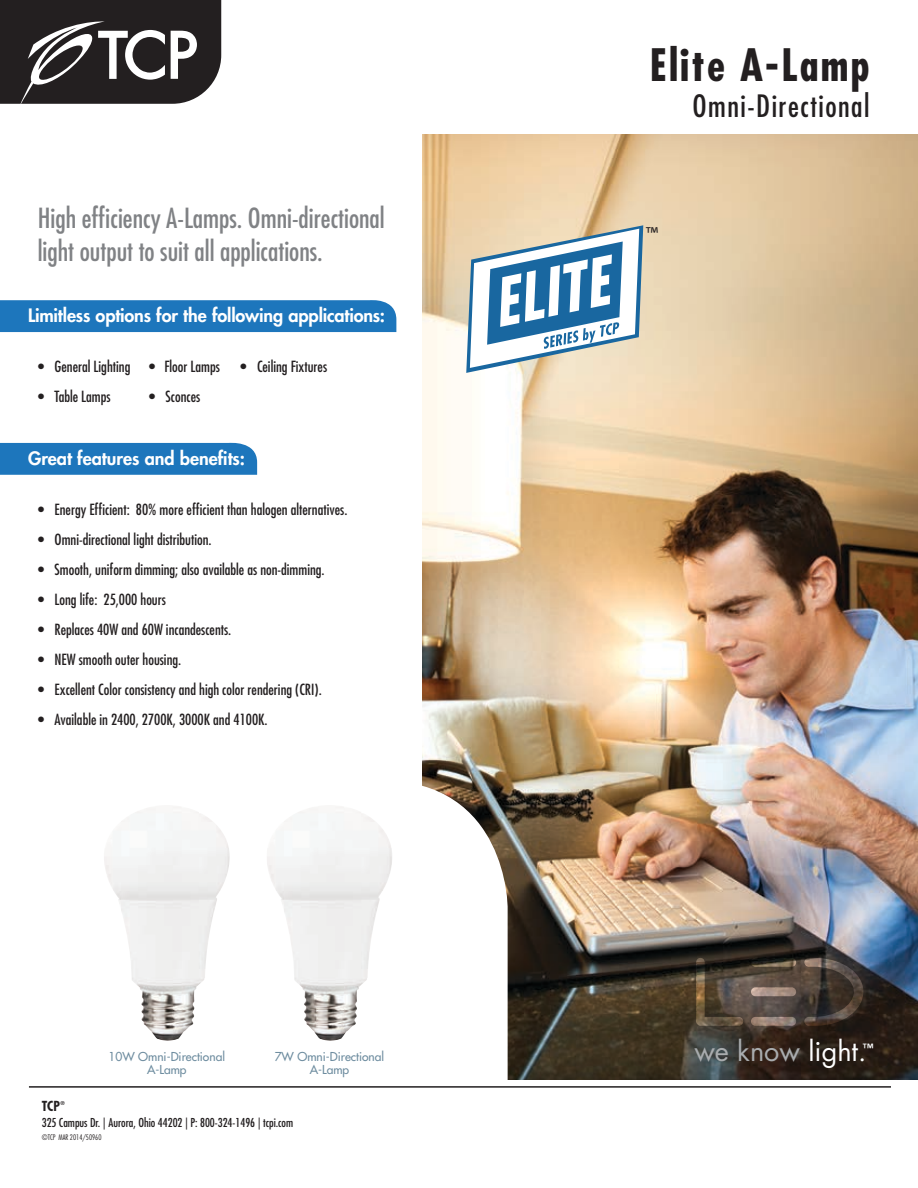
<style>
.page{position:relative;width:918px;height:1188px;background:#fff}
.page>*{position:absolute;margin:0;border:0;box-sizing:border-box;transform-origin:0 0}
.t1{font:700 condensed 43.5px "Futura Std";letter-spacing:.05em;color:#231f20}
.t2{font:condensed 30px "Futura Std";letter-spacing:.05em;color:#231f20}
.t3{font:condensed 27px/33px "Futura Std";color:#808285}
.t4{font:27px "Futura Std";color:#a9acae}
.t5{font:20.55px "Myriad Pro";color:#231f20}
.t6{font:800 18px "Futura Std";letter-spacing:-.005em;color:#fff}
.t7{font:condensed 15px "Futura Std";color:#231f20}
.t8{font:700 condensed 13.5px "Futura Std";color:#231f20}
.t9{font:condensed 12px "Futura Std";color:#231f20}
.t10{font:500 12px/13.5px "Futura Std";color:#6d8c9f;text-align:center}
.t11{font:800 11.1px "Futura Std";color:#fff}
.t12{font:300 condensed 7.5px "Futura Std";color:#231f20}
.t13{font:700 condensed 5.25px "Futura Std";color:#231f20}
.s1{color:#fff}
</style>
<div class="page">
<img style="left:422px;top:134px;width:496px;height:946px">
<svg style="left:422px;top:780px;width:86px;height:300px"></svg>
<svg style="left:0;top:442px;width:257px;height:33px;background:#277cbe"></svg>
<div style="left:0;top:300px;width:396px;height:32px;background:#1d76bc"></div>
<svg style="left:0;top:0;width:221px;height:104px;background:#464344"></svg>
<hr style="left:29px;top:1086px;width:862px;height:2px;background:#231f20">
<img style="left:267px;top:807px;width:125px;height:234px">
<img style="left:104px;top:807px;width:126px;height:234px">
<svg style="left:696px;top:958px;width:47px;height:68px;background:#554839"></svg>
<svg style="left:751px;top:987px;width:45px;height:9px"></svg>
<svg style="left:751px;top:1017px;width:45px;height:9px"></svg>
<svg style="left:751px;top:958px;width:45px;height:9px"></svg>
<svg style="left:804px;top:958px;width:59px;height:68px;background:#463c35"></svg>
<svg style="left:466px;top:225px;width:177px;height:148px"></svg>
<h3 class="t3" style="left:38px;top:201px;width:348px">High efficiency A-Lamps. Omni-directional light output to suit all applications.</h3>
<p class="t6" style="left:28px;top:304px;width:358px">Limitless options for the following applications:</p>
<p class="t7" style="left:38px;top:358px;width:94px">• General Lighting</p>
<p class="t7" style="left:38px;top:388px;width:74px">• Table Lamps</p>
<p class="t7" style="left:149px;top:358px;width:72px">• Floor Lamps</p>
<p class="t7" style="left:149px;top:388px;width:53px">• Sconces</p>
<p class="t7" style="left:241px;top:358px;width:88px">• Ceiling Fixtures</p>
<p class="t6" style="left:28px;top:447px;width:219px">Great features and benefits:</p>
<p class="t7" style="left:38px;top:500px;width:311px">• Energy Efficient: 80% more efficient than halogen alternatives.</p>
<p class="t7" style="left:38px;top:530px;width:175px">• Omni-directional light distribution.</p>
<p class="t7" style="left:38px;top:560px;width:288px">• Smooth, uniform dimming; also available as non-dimming.</p>
<p class="t7" style="left:38px;top:590px;width:129px">• Long life: 25,000 hours</p>
<p class="t7" style="left:38px;top:620px;width:195px">• Replaces 40W and 60W incandescents.</p>
<p class="t7" style="left:38px;top:650px;width:145px">• NEW smooth outer housing.</p>
<p class="t7" style="left:38px;top:680px;width:285px">• Excellent Color consistency and high color rendering (CRI).</p>
<p class="t7" style="left:38px;top:710px;width:231px">• Available in 2400, 2700K, 3000K and 4100K.</p>
<p class="t8" style="left:42px;top:1097px;width:20px">TCP</p>
<p class="t13" style="left:60px;top:1099px;width:6px">®</p>
<p class="t10" style="left:109px;top:1050px;width:118px">10W Omni-Directional<br>A-Lamp</p>
<p class="t10" style="left:275px;top:1050px;width:111px">7W Omni-Directional<br>A-Lamp</p>
<p class="t9" style="left:42px;top:1116px;width:253px">325 Campus Dr. | Aurora, Ohio 44202 | P: 800-324-1496 | tcpi.com</p>
<p class="t12" style="left:42px;top:1133px;width:61px">©TCP MAR 2014/50960</p>
<h1 class="t1" style="left:650px;top:38px;width:221px">Elite A-Lamp</h1>
<h2 class="t2" style="left:692px;top:88px;width:179px">Omni-Directional</h2>
<h3 class="t5" style="left:646px;top:221px;width:14px">™</h3>
<h3 class="t4" style="left:694px;top:1034px;width:174px">we know <span class="s1">light.</span></h3>
<p class="t11" style="left:862px;top:1041px;width:13px">™</p>
</div>
